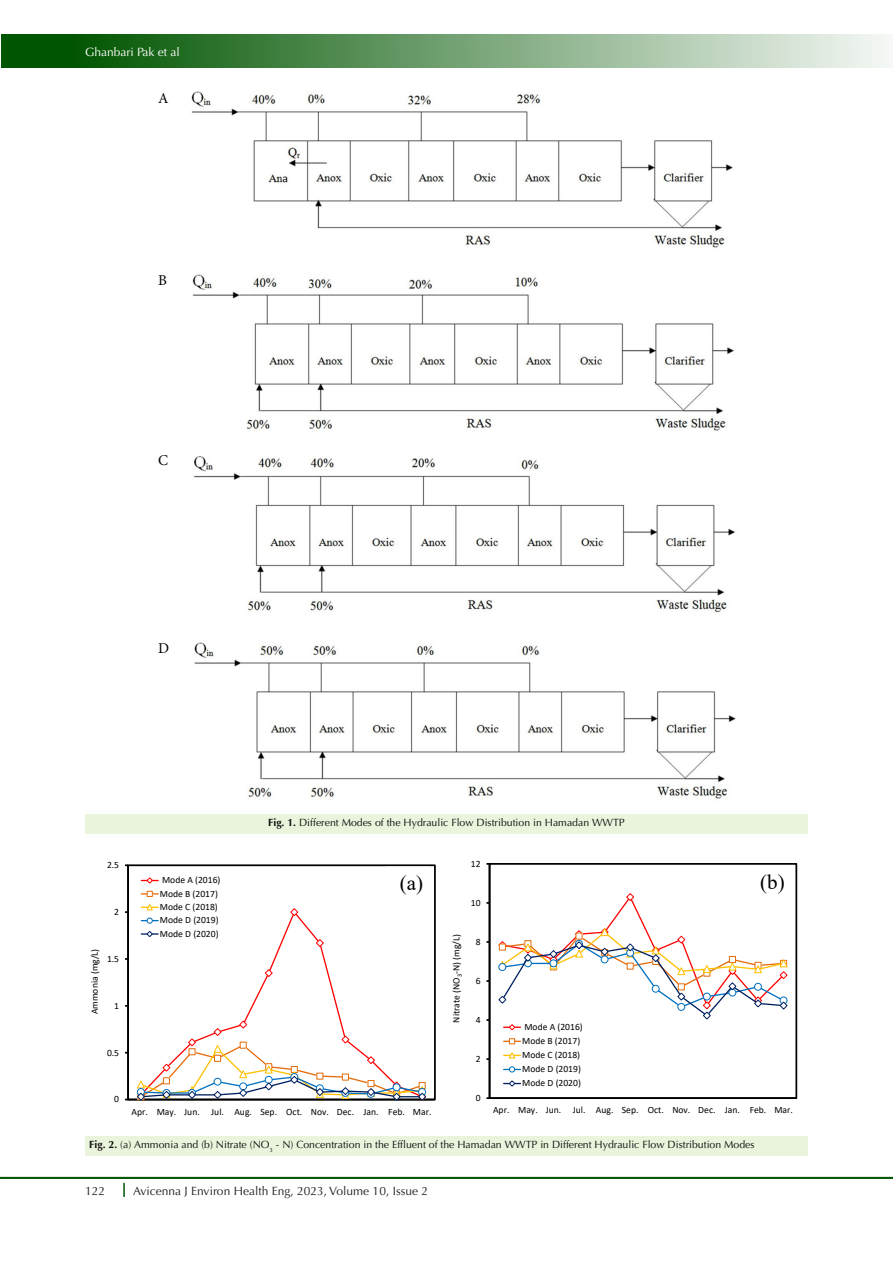
<style>
.page{position:relative;width:893px;height:1263px;background:#fff}
.page>*{position:absolute;margin:0;border:0;box-sizing:border-box;transform-origin:0 0}
.t1{font:21px "Times New Roman";color:#000}
.t2{font:15px "Minion Pro";color:#040503}
.t3{font:12px "Optima LT Std";color:#231f20}
.t4{font:12px "Optima LT Std";color:#fff}
.t5{font:10.5px "Optima LT Std";color:#0d0d0d}
.t6{font:9.6px/13.4px "Calibri";color:#000}
.s1{font-weight:700}
</style>
<div class="page">
<hr style="left:0;top:1177px;width:893px;height:2px;background:#050">
<div style="left:1px;top:35px;width:892px;height:33px;background:linear-gradient(to right,#004900,#f4f7f4)"></div>
<svg style="left:123px;top:1183px;width:2px;height:14px"></svg>
<div style="left:85px;top:814px;width:723px;height:20px;background:#eaf3dc"></div>
<img style="left:191px;top:91px;width:545px;height:708px">
<div style="left:85px;top:1136px;width:723px;height:20px;background:#eaf3dc"></div>
<div style="left:127px;top:864px;width:309px;height:236px;border:2px solid #000"></div>
<hr style="left:127px;top:865px;width:2px;height:234px;background:#000">
<hr style="left:128px;top:1099px;width:307px;height:1px;background:#000">
<svg style="left:140px;top:910px;width:201px;height:110px"></svg>
<svg style="left:264px;top:969px;width:9px;height:8px"></svg>
<svg style="left:290px;top:908px;width:9px;height:8px"></svg>
<svg style="left:315px;top:939px;width:9px;height:8px"></svg>
<svg style="left:136px;top:1020px;width:291px;height:81px"></svg>
<svg style="left:141px;top:877px;width:17px;height:7px"></svg>
<svg style="left:141px;top:891px;width:17px;height:6px"></svg>
<svg style="left:141px;top:904px;width:17px;height:6px"></svg>
<svg style="left:141px;top:918px;width:17px;height:5px"></svg>
<svg style="left:141px;top:930px;width:17px;height:7px"></svg>
<div style="left:489px;top:863px;width:308px;height:236px;border:2px solid #000"></div>
<hr style="left:489px;top:864px;width:1px;height:234px;background:#000">
<hr style="left:490px;top:1097px;width:306px;height:2px;background:#000">
<svg style="left:498px;top:893px;width:290px;height:138px"></svg>
<svg style="left:504px;top:1038px;width:16px;height:6px"></svg>
<svg style="left:504px;top:1052px;width:16px;height:7px"></svg>
<svg style="left:504px;top:1066px;width:16px;height:6px"></svg>
<svg style="left:504px;top:1080px;width:16px;height:7px"></svg>
<div style="left:744px;top:865px;width:47px;height:47px;background:#fff"></div>
<p class="t4" style="left:85px;top:45px;width:96px">Ghanbari Pak et al</p>
<p class="t2" style="left:158px;top:90px;width:12px">A</p>
<p class="t2" style="left:158px;top:271px;width:10px">B</p>
<p class="t2" style="left:158px;top:451px;width:11px">C</p>
<p class="t2" style="left:158px;top:639px;width:13px">D</p>
<p class="t6" style="left:107px;top:858px;width:14px">2.5</p>
<p class="t6" style="left:114px;top:905px;width:6px">2</p>
<p class="t6" style="left:88px;top:1014px;width:67px;rotate:-90deg">Ammonia (mg/L)</p>
<p class="t6" style="left:107px;top:952px;width:14px">1.5</p>
<p class="t6" style="left:114px;top:998px;width:6px">1</p>
<p class="t6" style="left:107px;top:1045px;width:14px">0.5</p>
<p class="t6" style="left:114px;top:1092px;width:6px">0</p>
<p class="t6" style="left:476px;top:810px;width:6px">0</p>
<p class="t5" style="left:268px;top:816px;width:358px"><span class="s1">Fig. 1.</span> Different Modes of the Hydraulic Flow Distribution in Hamadan WWTP</p>
<p class="t6" style="left:471px;top:856px;width:11px">12</p>
<p class="t6" style="left:160px;top:873px;width:62px">Mode A (2016)<br>Mode B (2017)<br>Mode C (2018)<br>Mode D (2019)<br>Mode D (2020)</p>
<p class="t1" style="left:400px;top:868px;width:25px">(a)</p>
<p class="t6" style="left:471px;top:896px;width:11px">10</p>
<p class="t6" style="left:449px;top:1023px;width:90px;rotate:-90deg">Nitrate (NO<sub>3</sub>-N) (mg/L)</p>
<p class="t6" style="left:476px;top:935px;width:6px">8</p>
<p class="t6" style="left:476px;top:974px;width:6px">6</p>
<p class="t6" style="left:476px;top:1013px;width:6px">4</p>
<p class="t6" style="left:476px;top:1052px;width:6px">2</p>
<p class="t6" style="left:522px;top:1019px;width:62px;line-height:14.1px">Mode A (2016)<br>Mode B (2017)<br>Mode C (2018)<br>Mode D (2019)<br>Mode D (2020)</p>
<p class="t1" style="left:760px;top:867px;width:26px">(b)</p>
<p class="t6" style="left:476px;top:1091px;width:6px">0</p>
<p class="t6" style="left:132px;top:1105px;width:301px">Apr. May. Jun. Jul. Aug. Sep. Oct. Nov. Dec. Jan. Feb. Mar.</p>
<p class="t6" style="left:493px;top:1103px;width:301px">Apr. May. Jun. Jul. Aug. Sep. Oct. Nov. Dec. Jan. Feb. Mar.</p>
<p class="t5" style="left:89px;top:1138px;width:667px"><span class="s1">Fig. 2.</span> (a) Ammonia and (b) Nitrate (NO<sub>3</sub> - N) Concentration in the Effluent of the Hamadan WWTP in Different Hydraulic Flow Distribution Modes</p>
<p class="t6" style="left:109px;top:1139px;width:11px">12</p>
<p class="t3" style="left:85px;top:1184px;width:22px">122</p>
<p class="t3" style="left:133px;top:1184px;width:296px">Avicenna J Environ Health Eng, 2023, Volume 10, Issue 2</p>
</div>
